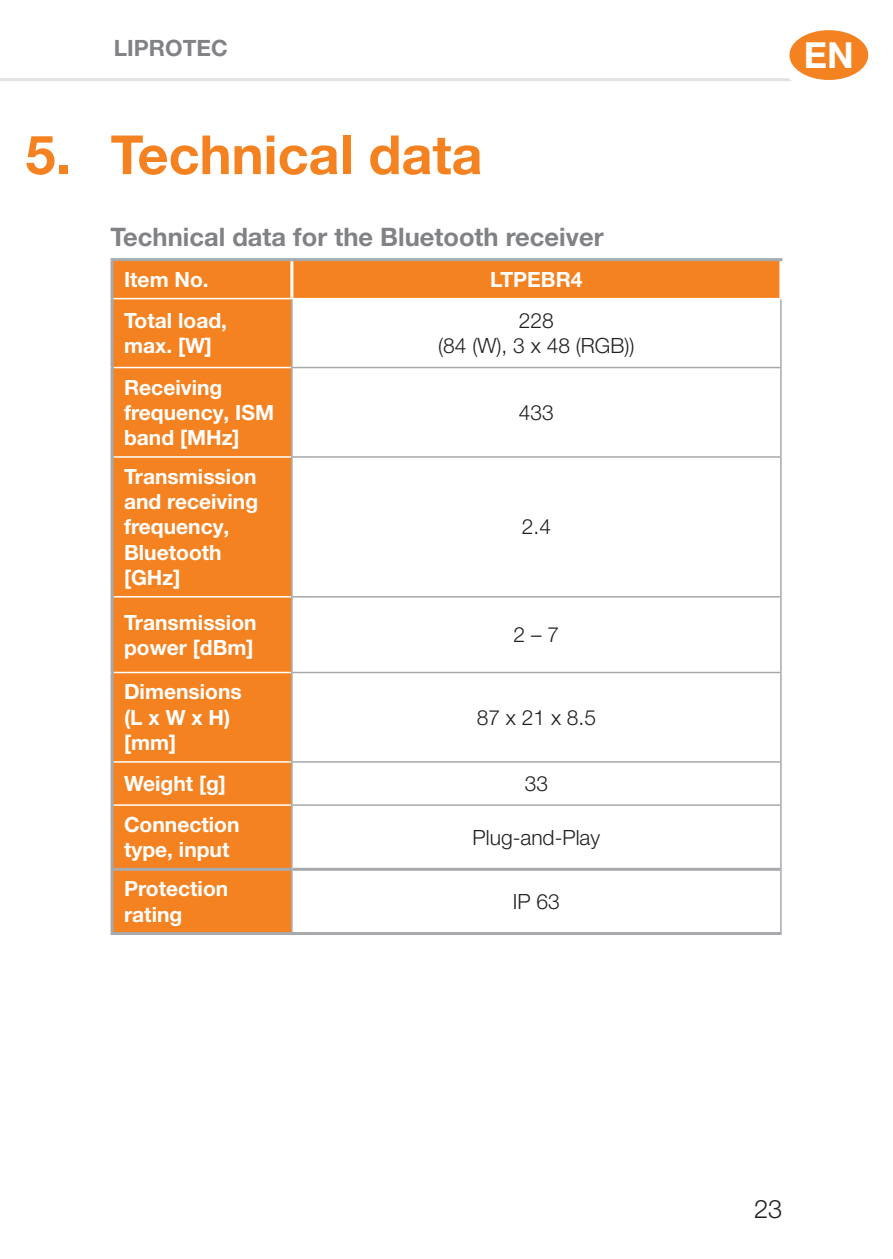
<style>
.page{position:relative;width:893px;height:1259px;background:#fff}
.page>*{position:absolute;margin:0;border:0;box-sizing:border-box;transform-origin:0 0}
.t1{font:700 54px "Helvetica Neue LT Pro";color:#f58220}
.t2{font:700 36px "Helvetica Neue LT Pro";color:#fff}
.t3{font:700 25.5px "Helvetica Neue LT Pro";color:#808285}
.t4{font:300 25.5px "Helvetica Neue LT Pro";color:#231f20}
.t5{font:700 22.5px "Helvetica Neue LT Pro";color:#808285}
.t6{font:700 21px/25.2px "Helvetica Neue LT Pro";color:#fff}
.t7{font:300 21px/25.2px "Helvetica Neue LT Pro";color:#231f20;text-align:center}
</style>
<div class="page">
<hr style="left:0;top:78px;width:829px;height:3px;background:#e1e2e4">
<svg style="left:783px;top:24px;width:91px;height:62px;background:#f69440"></svg>
<div style="left:777px;top:18px;width:103px;height:74px;border:12px solid #fff;border-radius:50%"></div>
<div style="left:114px;top:261px;width:665px;height:37px;background:#f58220"></div>
<div style="left:114px;top:299px;width:177px;height:633px;background:#f58220"></div>
<hr style="left:290px;top:261px;width:3px;height:37px;background:#fff">
<hr style="left:114px;top:367px;width:177px;height:1px;background:#fff">
<hr style="left:114px;top:456px;width:177px;height:2px;background:#fff">
<hr style="left:114px;top:596px;width:177px;height:1px;background:#fff">
<hr style="left:114px;top:672px;width:177px;height:1px;background:#fff">
<hr style="left:114px;top:761px;width:177px;height:1px;background:#fff">
<hr style="left:114px;top:804px;width:177px;height:2px;background:#fff">
<hr style="left:291px;top:367px;width:491px;height:1px;background:#a8a9ad">
<hr style="left:291px;top:456px;width:491px;height:2px;background:#a8a9ad">
<hr style="left:291px;top:761px;width:491px;height:1px;background:#a8a9ad">
<hr style="left:291px;top:804px;width:491px;height:2px;background:#a8a9ad">
<hr style="left:111px;top:299px;width:3px;height:68px;background:#a8a9ad">
<hr style="left:111px;top:367px;width:3px;height:90px;background:#a8a9ad">
<hr style="left:111px;top:457px;width:3px;height:140px;background:#a8a9ad">
<hr style="left:111px;top:597px;width:3px;height:75px;background:#a8a9ad">
<hr style="left:111px;top:672px;width:3px;height:90px;background:#a8a9ad">
<hr style="left:111px;top:762px;width:3px;height:43px;background:#a8a9ad">
<hr style="left:111px;top:805px;width:3px;height:63px;background:#a8a9ad">
<hr style="left:111px;top:868px;width:180px;height:3px;background:#a8a9ad">
<hr style="left:111px;top:871px;width:3px;height:61px;background:#a8a9ad">
<hr style="left:293px;top:868px;width:487px;height:3px;background:#a8a9ad">
<hr style="left:111px;top:932px;width:181px;height:3px;background:#a8a9ad">
<hr style="left:111px;top:258px;width:181px;height:3px;background:#a8a9ad">
<hr style="left:111px;top:261px;width:3px;height:38px;background:#a8a9ad">
<hr style="left:292px;top:258px;width:490px;height:3px;background:#a8a9ad">
<hr style="left:291px;top:673px;width:2px;height:88px;background:#a8a9ad">
<hr style="left:780px;top:673px;width:2px;height:88px;background:#a8a9ad">
<hr style="left:291px;top:762px;width:2px;height:42px;background:#a8a9ad">
<hr style="left:780px;top:762px;width:2px;height:42px;background:#a8a9ad">
<hr style="left:291px;top:806px;width:2px;height:63px;background:#a8a9ad">
<hr style="left:780px;top:806px;width:2px;height:63px;background:#a8a9ad">
<hr style="left:291px;top:869px;width:2px;height:63px;background:#a8a9ad">
<hr style="left:780px;top:869px;width:2px;height:63px;background:#a8a9ad">
<hr style="left:292px;top:932px;width:490px;height:3px;background:#a8a9ad">
<hr style="left:291px;top:299px;width:2px;height:68px;background:#a8a9ad">
<hr style="left:780px;top:299px;width:2px;height:68px;background:#a8a9ad">
<hr style="left:291px;top:368px;width:2px;height:88px;background:#a8a9ad">
<hr style="left:780px;top:368px;width:2px;height:88px;background:#a8a9ad">
<hr style="left:291px;top:458px;width:2px;height:138px;background:#a8a9ad">
<hr style="left:780px;top:458px;width:2px;height:138px;background:#a8a9ad">
<hr style="left:291px;top:596px;width:491px;height:1px;background:#a8a9ad">
<hr style="left:291px;top:597px;width:2px;height:75px;background:#a8a9ad">
<hr style="left:780px;top:597px;width:2px;height:75px;background:#a8a9ad">
<hr style="left:291px;top:672px;width:491px;height:1px;background:#a8a9ad">
<p class="t5" style="left:114px;top:34px;width:115px">LIPROTEC</p>
<h2 class="t2" style="left:804px;top:33px;width:52px">EN</h2>
<h1 class="t1" style="left:26px;top:121px;width:458px">5. Technical data</h1>
<p class="t3" style="left:111px;top:221px;width:494px">Technical data for the Bluetooth receiver</p>
<p class="t6" style="left:124px;top:266px;width:86px">Item No.</p>
<p class="t6" style="left:490px;top:266px;width:94px">LTPEBR4</p>
<p class="t6" style="left:124px;top:307px;width:105px">Total load, max. [W]</p>
<p class="t7" style="left:438px;top:307px;width:198px">228<br>(84 (W), 3 x 48 (RGB))</p>
<p class="t6" style="left:124px;top:374px;width:152px">Receiving frequency, ISM band [MHz]</p>
<p class="t7" style="left:519px;top:399px;width:37px">433</p>
<p class="t6" style="left:124px;top:463px;width:136px">Transmission and receiving frequency,<br>Bluetooth [GHz]</p>
<p class="t6" style="left:124px;top:609px;width:134px">Transmission power [dBm]</p>
<p class="t6" style="left:124px;top:679px;width:119px">Dimensions (L x W x H) [mm]</p>
<p class="t7" style="left:522px;top:514px;width:31px">2.4</p>
<p class="t7" style="left:514px;top:621px;width:47px">2 – 7</p>
<p class="t7" style="left:477px;top:704px;width:121px">87 x 21 x 8.5</p>
<p class="t6" style="left:124px;top:770px;width:103px">Weight [g]</p>
<p class="t7" style="left:525px;top:770px;width:25px">33</p>
<p class="t6" style="left:124px;top:811px;width:117px">Connection type, input</p>
<p class="t7" style="left:473px;top:824px;width:129px">Plug-and-Play</p>
<p class="t6" style="left:124px;top:875px;width:106px">Protection rating</p>
<p class="t7" style="left:513px;top:888px;width:49px">IP 63</p>
<p class="t4" style="left:754px;top:1193px;width:30px">23</p>
</div>
